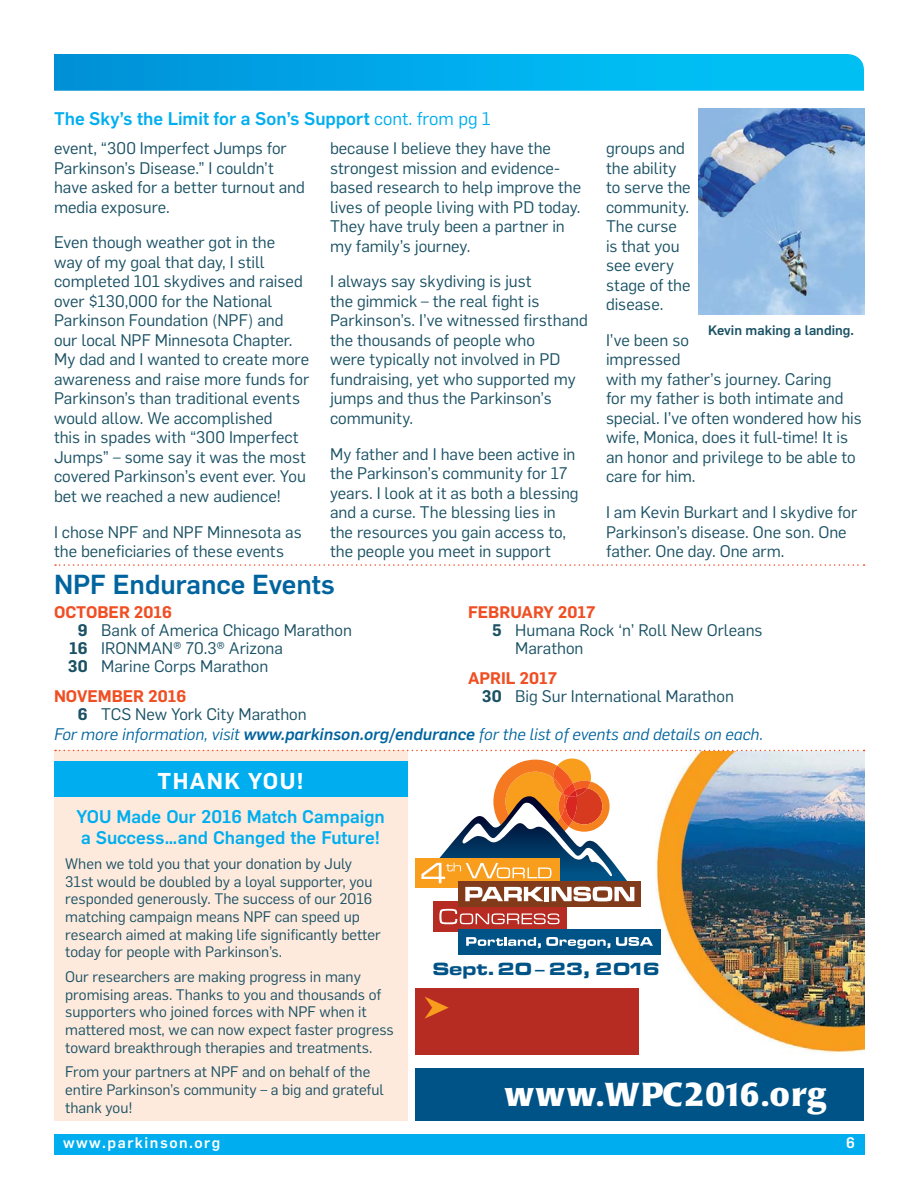
<style>
.page{position:relative;width:918px;height:1188px;background:#fff}
.page>*{position:absolute;margin:0;border:0;box-sizing:border-box;transform-origin:0 0}
.t1{font:43.95px "Fleches Left Right";color:#f99d1c}
.t2{font:700 32.85px "Poppl Laudatio";letter-spacing:.05em;color:#fff}
.t3{font:500 27px "Flama";color:#00649e}
.t4{font:600 22.5px "Flama";letter-spacing:.06em;color:#fff}
.t5{font:18.3px "Microgramma D Bold Exte";letter-spacing:.03em;color:#005387}
.t6{font:500 18px/21px "Flama";color:#00aeef}
.t7{font:16.5px/19.5px "Flama";color:#1a5164}
.t8{font:italic 16.5px "Flama";color:#00649e}
.t9{font:600 16.5px "Flama";color:#f04e23}
.t10{font:15px/17.7px "Flama";color:#1a5164}
.t11{font:500 15px "Flama";letter-spacing:.1em;color:#fff}
.t12{font:500 13.5px "Flama";color:#1a5164}
.s1{font-weight:400}
.s2{font-weight:600}
.s3{font-weight:600;color:#f04e23}
.s4{font-weight:500}
.s5{font-family:"Microgramma D Medi Exte"}
</style>
<div class="page">
<div style="left:54px;top:1134px;width:810px;height:21px;background:#00aeef"></div>
<svg style="left:54px;top:54px;width:810px;height:37px;background:#02ade9"></svg>
<img style="left:698px;top:108px;width:166px;height:206px">
<img style="left:416px;top:751px;width:448px;height:370px">
<div style="left:54px;top:750px;width:353px;height:371px;background:#feeadd"></div>
<div style="left:54px;top:761px;width:353px;height:36px;background:#00aeef"></div>
<svg style="left:55px;top:750px;width:810px;height:1px"></svg>
<svg style="left:55px;top:564px;width:810px;height:2px"></svg>
<p class="t6" style="left:54px;top:110px;width:438px">The Sky’s the Limit for a Son’s Support <span class="s1">cont. from pg 1</span></p>
<p class="t7" style="left:54px;top:140px;width:252px">event, “300 Imperfect Jumps for<br>Parkinson’s Disease.” I couldn’t have asked for a better turnout and media exposure.</p>
<p class="t7" style="left:54px;top:234px;width:257px">Even though weather got in the<br>way of my goal that day, I still completed 101 skydives and raised over $130,000 for the National<br>Parkinson Foundation (NPF) and our local NPF Minnesota Chapter.<br>My dad and I wanted to create more awareness and raise more funds for<br>Parkinson’s than traditional events would allow. We accomplished<br>this in spades with “300 Imperfect<br>Jumps” – some say it was the most covered Parkinson’s event ever. You bet we reached a new audience!</p>
<p class="t7" style="left:54px;top:523px;width:249px">I chose NPF and NPF Minnesota as the beneficiaries of these events</p>
<p class="t7" style="left:330px;top:140px;width:253px">because I believe they have the strongest mission and evidence&shy;based research to help improve the lives of people living with PD today.<br>They have truly been a partner in my family’s journey.</p>
<p class="t7" style="left:330px;top:273px;width:259px">I always say skydiving is just<br>the gimmick – the real fight is<br>Parkinson’s. I’ve witnessed firsthand the thousands of people who<br>were typically not involved in PD fundraising, yet who supported my jumps and thus the Parkinson’s community.</p>
<p class="t7" style="left:330px;top:445px;width:250px">My father and I have been active in the Parkinson’s community for 17 years. I look at it as both a blessing and a curse. The blessing lies in the resources you gain access to, the people you meet in support</p>
<h3 class="t3" style="left:54px;top:575px;width:282px">NPF Endurance Events</h3>
<p class="t7" style="left:606px;top:140px;width:86px">groups and the ability to serve the community.<br>The curse is that you see every stage of the disease.</p>
<p class="t7" style="left:606px;top:332px;width:257px">I’ve been so<br>impressed<br>with my father’s journey. Caring<br>for my father is both intimate and special. I’ve often wondered how his wife, Monica, does it full-time! It is an honor and privilege to be able to care for him.</p>
<p class="t7" style="left:606px;top:504px;width:253px">I am Kevin Burkart and I skydive for<br>Parkinson’s disease. One son. One father. One day. One arm.</p>
<p class="t12" style="left:708px;top:326px;width:147px">Kevin making a landing.</p>
<p class="t9" style="left:54px;top:602px;width:119px">OCTOBER 2016</p>
<p class="t7" style="left:78px;top:621px;width:276px"><span class="s2">9</span> Bank of America Chicago Marathon</p>
<p class="t7" style="left:69px;top:639px;width:215px"><span class="s2">16</span> IRONMAN® 70.3® Arizona</p>
<p class="t7" style="left:68px;top:657px;width:202px"><span class="s2">30</span> Marine Corps Marathon</p>
<p class="t7" style="left:78px;top:688px;width:230px;line-height:18px;text-indent:-24px"><span class="s3">NOVEMBER 2016<br></span><span class="s2">6</span> TCS New York City Marathon</p>
<p class="t9" style="left:468px;top:602px;width:129px">FEBRUARY 2017</p>
<p class="t7" style="left:492px;top:621px;width:272px"><span class="s2">5</span> Humana Rock ‘n’ Roll New Orleans</p>
<p class="t7" style="left:515px;top:639px;width:70px">Marathon</p>
<p class="t7" style="left:482px;top:670px;width:253px;line-height:18px;text-indent:-14px"><span class="s3">APRIL 2017<br></span><span class="s2">30</span> Big Sur International Marathon</p>
<p class="t8" style="left:54px;top:729px;width:711px">For more information, visit <span class="s4">www.parkinson.org/endurance</span> for the list of events and details on each.</p>
<h3 class="t4" style="left:158px;top:768px;width:148px">THANK YOU!</h3>
<p class="t6" style="left:76px;top:807px;width:310px">YOU Made Our 2016 Match Campaign a Success…and Changed the Future!</p>
<p class="t10" style="left:65px;top:856px;width:317px">When we told you that your donation by July 31st would be doubled by a loyal supporter, you responded generously. The success of our 2016 matching campaign means NPF can speed up research aimed at making life significantly better today for people with Parkinson’s.</p>
<p class="t10" style="left:65px;top:969px;width:330px">Our researchers are making progress in many promising areas. Thanks to you and thousands of supporters who joined forces with NPF when it mattered most, we can now expect faster progress toward breakthrough therapies and treatments.</p>
<p class="t10" style="left:65px;top:1064px;width:320px">From your partners at NPF and on behalf of the entire Parkinson’s community – a big and grateful thank you!</p>
<p class="t5" style="left:433px;top:956px;width:228px">Sept. 20 <span class="s5">–</span> 23, 2016</p>
<h1 class="t1" style="left:451px;top:1034px;width:30px;rotate:-180deg">Z</h1>
<h2 class="t2" style="left:504px;top:1081px;width:323px">www.WPC2016.org</h2>
<p class="t11" style="left:63px;top:1138px;width:159px">www.parkinson.org</p>
<p class="t11" style="left:846px;top:1138px;width:10px">6</p>
</div>
